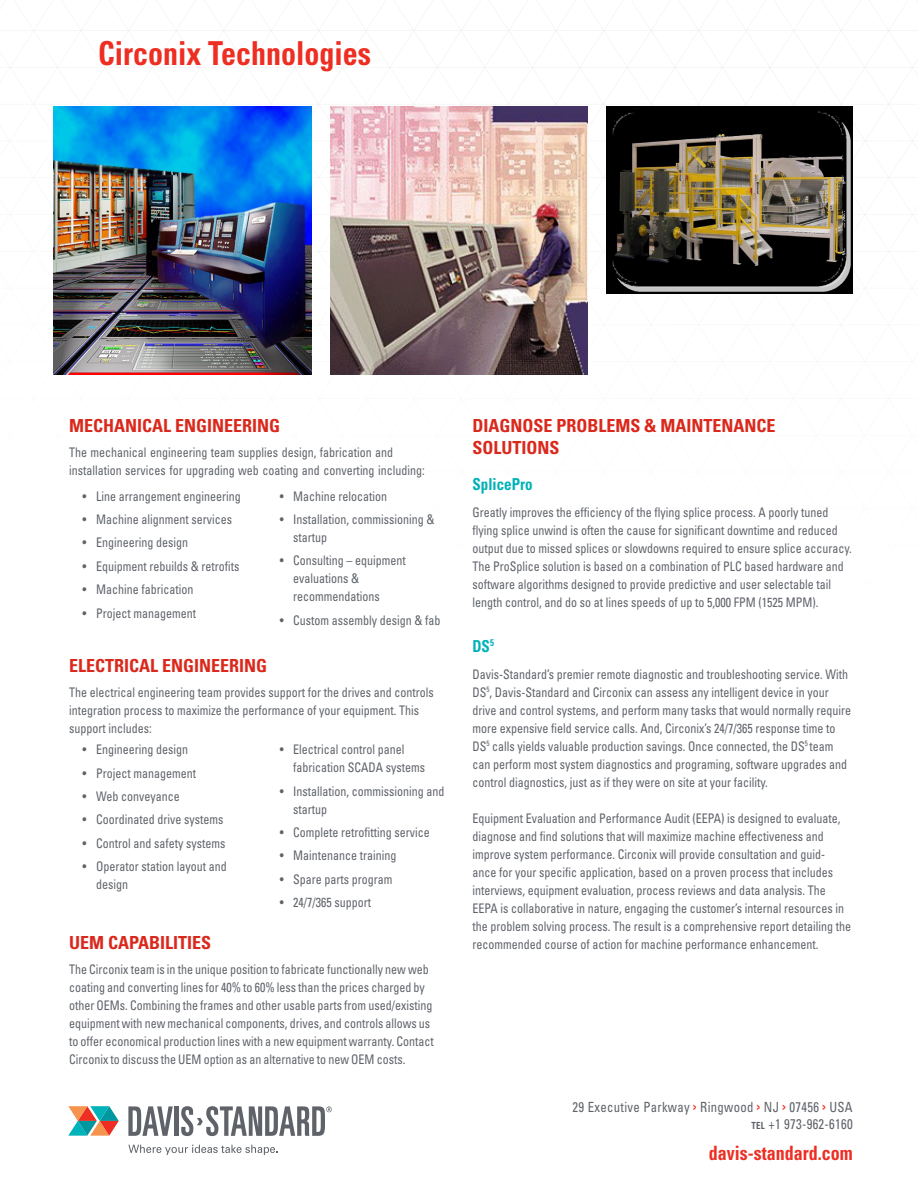
<style>
.page{position:relative;width:918px;height:1188px;background:#fff}
.page>*{position:absolute;margin:0;border:0;box-sizing:border-box;transform-origin:0 0}
.t1{font:700 condensed 33px "Univers";color:#ee2e22;scale:.91 1}
.t2{font:700 condensed 19.8px "Univers";color:#ee2e22;scale:.91 1}
.t3{font:700 condensed 18px/21.6px "Univers LT Std";color:#da291c}
.t4{font:700 condensed 16.5px "Univers LT Std";color:#00b2b9;scale:.91 1}
.t5{font:condensed 14.1px/17.2px "Univers";letter-spacing:.025em;color:#5f6369;text-align:right;scale:.91 1}
.intro_Body{font:condensed 13.2px/18px "Univers LT Std";color:#5f6369;scale:.91 1}
.s1{font-weight:700;font-size:9.75px}
</style>
<div class="page">
<svg style="left:68px;top:1106px;width:51px;height:30px"></svg>
<svg style="left:128px;top:1106px;width:45px;height:30px"></svg>
<hr style="left:175px;top:1106px;width:4px;height:30px;background:#5f6369">
<svg style="left:128px;top:1145px;width:150px;height:10px"></svg>
<svg style="left:181px;top:1106px;width:151px;height:30px"></svg>
<img style="left:53px;top:107px;width:258px;height:268px">
<img style="left:331px;top:107px;width:256px;height:268px">
<img style="left:606px;top:107px;width:247px;height:187px">
<p class="t1" style="left:98px;top:33px;width:301px">Circonix Technologies</p>
<p class="t3" style="left:69px;top:415px;width:213px">MECHANICAL ENGINEERING</p>
<p class="intro_Body" style="left:69px;top:443px;width:392px">The mechanical engineering team supplies design, fabrication and installation services for upgrading web coating and converting including:</p>
<p class="intro_Body" style="left:83px;top:487px;width:175px">• Line arrangement engineering</p>
<p class="intro_Body" style="left:83px;top:510px;width:166px">• Machine alignment services</p>
<p class="intro_Body" style="left:83px;top:534px;width:117px">• Engineering design</p>
<p class="intro_Body" style="left:83px;top:557px;width:174px">• Equipment rebuilds &amp; retrofits</p>
<p class="intro_Body" style="left:83px;top:580px;width:123px">• Machine fabrication</p>
<p class="intro_Body" style="left:83px;top:604px;width:126px">• Project management</p>
<p class="intro_Body" style="left:280px;top:487px;width:120px">• Machine relocation</p>
<p class="intro_Body" style="left:293px;top:510px;width:157px;text-indent:-14px">• Installation, commissioning &amp; startup</p>
<p class="intro_Body" style="left:293px;top:552px;width:125px;text-indent:-14px">• Consulting – equipment evaluations &amp; recommendations</p>
<p class="intro_Body" style="left:280px;top:611px;width:178px">• Custom assembly design &amp; fab</p>
<p class="t3" style="left:69px;top:655px;width:200px">ELECTRICAL ENGINEERING</p>
<p class="intro_Body" style="left:69px;top:683px;width:402px">The electrical engineering team provides support for the drives and controls integration process to maximize the performance of your equipment. This support includes:</p>
<p class="intro_Body" style="left:83px;top:740px;width:117px">• Engineering design</p>
<p class="intro_Body" style="left:83px;top:764px;width:126px">• Project management</p>
<p class="intro_Body" style="left:83px;top:787px;width:108px">• Web conveyance</p>
<p class="intro_Body" style="left:83px;top:810px;width:156px">• Coordinated drive systems</p>
<p class="intro_Body" style="left:83px;top:834px;width:158px">• Control and safety systems</p>
<p class="intro_Body" style="left:96px;top:857px;width:145px;text-indent:-14px">• Operator station layout and design</p>
<p class="intro_Body" style="left:293px;top:740px;width:147px;text-indent:-14px">• Electrical control panel fabrication SCADA systems</p>
<p class="intro_Body" style="left:293px;top:782px;width:168px;text-indent:-14px">• Installation, commissioning and startup</p>
<p class="intro_Body" style="left:280px;top:823px;width:166px">• Complete retrofitting service</p>
<p class="intro_Body" style="left:280px;top:846px;width:130px">• Maintenance training</p>
<p class="intro_Body" style="left:280px;top:870px;width:125px">• Spare parts program</p>
<p class="intro_Body" style="left:280px;top:893px;width:102px">• 24/7/365 support</p>
<p class="t3" style="left:69px;top:932px;width:144px">UEM CAPABILITIES</p>
<p class="intro_Body" style="left:69px;top:960px;width:402px">The Circonix team is in the unique position to fabricate functionally new web coating and converting lines for 40% to 60% less than the prices charged by other OEMs. Combining the frames and other usable parts from used/existing equipment with new mechanical components, drives, and controls allows us to offer economical production lines with a new equipment warranty. Contact Circonix to discuss the UEM option as an alternative to new OEM costs.</p>
<p class="t3" style="left:472px;top:415px;width:305px">DIAGNOSE PROBLEMS &amp; MAINTENANCE<br>SOLUTIONS</p>
<p class="t4" style="left:472px;top:474px;width:67px">SplicePro</p>
<p class="intro_Body" style="left:472px;top:503px;width:418px">Greatly improves the efficiency of the flying splice process. A poorly tuned flying splice unwind is often the cause for significant downtime and reduced output due to missed splices or slowdowns required to ensure splice accuracy.<br>The ProSplice solution is based on a combination of PLC based hardware and software algorithms designed to provide predictive and user selectable tail length control, and do so at lines speeds of up to 5,000 FPM (1525 MPM).</p>
<p class="t4" style="left:472px;top:636px;width:25px">DS<sup>5</sup></p>
<p class="intro_Body" style="left:472px;top:665px;width:417px">Davis-Standard’s premier remote diagnostic and troubleshooting service. With DS<sup>5</sup>, Davis-Standard and Circonix can assess any intelligent device in your drive and control systems, and perform many tasks that would normally require more expensive field service calls. And, Circonix’s 24/7/365 response time to DS<sup>5</sup> calls yields valuable production savings. Once connected, the DS<sup>5</sup> team can perform most system diagnostics and programing, software upgrades and control diagnostics, just as if they were on site at your facility.</p>
<p class="intro_Body" style="left:472px;top:809px;width:417px">Equipment Evaluation and Performance Audit (EEPA) is designed to evaluate, diagnose and find solutions that will maximize machine effectiveness and improve system performance. Circonix will provide consultation and guid&shy;ance for your specific application, based on a proven process that includes interviews, equipment evaluation, process reviews and data analysis. The EEPA is collaborative in nature, engaging the customer’s internal resources in the problem solving process. The result is a comprehensive report detailing the recommended course of action for machine performance enhancement.</p>
<p class="t5" style="left:573px;top:1098px;width:309px">29 Executive Parkway <sup>&gt;</sup> Ringwood <sup>&gt;</sup> NJ <sup>&gt;</sup> 07456 <sup>&gt;</sup> USA <span class="s1">tel</span> +1 973-962-6160</p>
<p class="t2" style="left:709px;top:1141px;width:160px">davis-standard.com</p>
</div>
